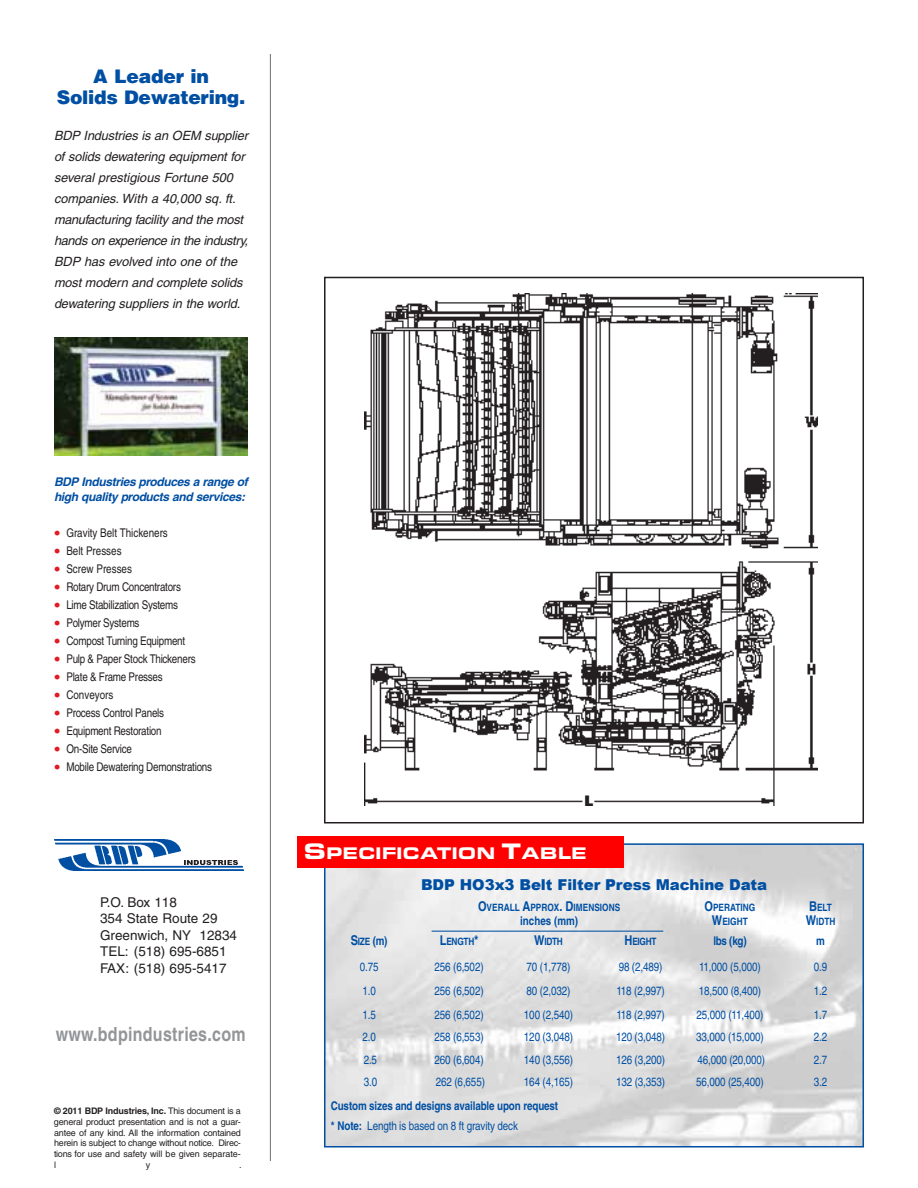
<style>
.page{position:relative;width:918px;height:1188px;background:#fff}
.page>*{position:absolute;margin:0;border:0;box-sizing:border-box;transform-origin:0 0}
.t1{font:700 condensed 19.5px "Helvetica";letter-spacing:.015em;color:#939598}
.t2{font:900 18.75px/21px "Helvetica";letter-spacing:-.015em;color:#004fa3;text-align:center}
.t3{font:17.4px "Eurostile Extended Black DTC";letter-spacing:-.005em;color:#fff}
.t4{font:900 15px "Arial";letter-spacing:-.005em;color:#004fa3}
.t5{font:13.5px/16.5px "Helvetica";color:#231f20}
.t6{font:italic 12.75px/21px "Helvetica";letter-spacing:-.01em;color:#231f20}
.t7{font:condensed 12px "Helvetica";letter-spacing:-.01em;color:#004fa3}
.t8{font:condensed 12px "Helvetica";letter-spacing:-.02em;color:#231f20}
.t9{font:700 condensed 12px/19.5px "Helvetica";letter-spacing:-.01em;color:#004fa3}
.t10{font:italic 700 12px/15px "Helvetica";letter-spacing:-.03em;color:#004fa3}
.t11{font:condensed 12px "Helvetica";color:#231f20}
.t12{font:700 condensed 10.2px "Helvetica";color:#004fa3}
.t13{font:9px/10.8px "Helvetica";color:#231f20;text-align:justify}
.s1{color:#e11b22}
.s2{font-weight:700}
.s3{font-size:23.25px}
.s4{font-size:13.5px}
.s5{font-size:12px}
.s6{font-weight:400}
</style>
<div class="page">
<img style="left:365px;top:294px;width:452px;height:511px">
<div style="left:324px;top:277px;width:540px;height:547px;border:2px solid #231f20"></div>
<img style="left:327px;top:846px;width:534px;height:299px">
<div style="left:324px;top:843px;width:540px;height:305px;border:2px solid #004fa3"></div>
<hr style="left:432px;top:931px;width:231px;height:1px;background:#004fa3">
<div style="left:297px;top:836px;width:327px;height:31px;background:#f00"></div>
<hr style="left:270px;top:54px;width:1px;height:1107px;background:#6d6e71">
<img style="left:54px;top:839px;width:190px;height:32px">
<img style="left:54px;top:338px;width:193px;height:117px">
<img style="left:184px;top:860px;width:54px;height:4px">
<h2 class="t2" style="left:57px;top:65px;width:190px">A Leader in<br>Solids Dewatering.</h2>
<p class="t6" style="left:54px;top:125px;width:196px">BDP Industries is an OEM supplier of solids dewatering equipment for several prestigious Fortune 500 companies. With a 40,000 sq. ft. manufacturing facility and the most hands on experience in the industry, BDP has evolved into one of the most modern and complete solids dewatering suppliers in the world.</p>
<p class="t10" style="left:54px;top:474px;width:195px">BDP Industries produces a range of high quality products and services:</p>
<p class="t11" style="left:54px;top:526px;width:115px"><span class="s1">•</span> Gravity Belt Thickeners</p>
<p class="t11" style="left:54px;top:544px;width:69px"><span class="s1">•</span> Belt Presses</p>
<p class="t11" style="left:54px;top:562px;width:80px"><span class="s1">•</span> Screw Presses</p>
<p class="t8" style="left:54px;top:580px;width:128px"><span class="s1">•</span> Rotary Drum Concentrators</p>
<p class="t8" style="left:54px;top:598px;width:125px"><span class="s1">•</span> Lime Stabilization Systems</p>
<p class="t8" style="left:54px;top:616px;width:87px"><span class="s1">•</span> Polymer Systems</p>
<p class="t8" style="left:54px;top:634px;width:133px"><span class="s1">•</span> Compost Turning Equipment</p>
<p class="t8" style="left:54px;top:652px;width:143px"><span class="s1">•</span> Pulp &amp; Paper Stock Thickeners</p>
<p class="t8" style="left:54px;top:670px;width:110px"><span class="s1">•</span> Plate &amp; Frame Presses</p>
<p class="t11" style="left:54px;top:688px;width:61px"><span class="s1">•</span> Conveyors</p>
<p class="t8" style="left:54px;top:706px;width:112px"><span class="s1">•</span> Process Control Panels</p>
<p class="t8" style="left:54px;top:724px;width:109px"><span class="s1">•</span> Equipment Restoration</p>
<p class="t8" style="left:54px;top:742px;width:79px"><span class="s1">•</span> On-Site Service</p>
<p class="t8" style="left:54px;top:760px;width:160px"><span class="s1">•</span> Mobile Dewatering Demonstrations</p>
<p class="t5" style="left:100px;top:894px;width:138px">P.O. Box 118<br>354 State Route 29<br>Greenwich, NY 12834<br>Tel: (518) 695-6851<br>Fax: (518) 695-5417</p>
<h1 class="t1" style="left:56px;top:1022px;width:191px">www.bdpindustries.com</h1>
<p class="t13" style="left:54px;top:1105px;width:189px"><span class="s2">© 2011 BDP Industries, Inc.</span> This document is a general product presentation and is not a guar&shy;antee of any kind. All the information contained herein is subject to change without notice. Direc&shy;tions for use and safety will be given separate&shy;l</p>
<p class="t13" style="left:146px;top:1159px;width:6px">y</p>
<p class="t13" style="left:239px;top:1159px;width:4px">.</p>
<h3 class="t3" style="left:303px;top:843px;width:285px"><span class="s3">S</span>PECIFICATION <span class="s3">T</span>ABLE</h3>
<p class="t4" style="left:421px;top:874px;width:347px">BDP HO3x3 Belt Filter Press Machine Data</p>
<p class="t12" style="left:478px;top:901px;width:143px"><span class="s4">O</span>VERALL <span class="s4">A</span>PPROX<span class="s4">. D</span>IMENSIONS</p>
<p class="t12" style="left:704px;top:901px;width:52px"><span class="s4">O</span>PERATING</p>
<p class="t12" style="left:809px;top:901px;width:24px"><span class="s4">B</span>ELT</p>
<p class="t9" style="left:520px;top:910px;width:59px">inches (mm)</p>
<p class="t12" style="left:712px;top:915px;width:37px"><span class="s4">W</span>EIGHT</p>
<p class="t12" style="left:806px;top:915px;width:31px"><span class="s4">W</span>IDTH</p>
<p class="t12" style="left:351px;top:935px;width:38px"><span class="s4">S</span>IZE <span class="s5">(</span><span class="s5">m</span><span class="s5">)</span></p>
<p class="t12" style="left:440px;top:935px;width:40px"><span class="s4">L</span>ENGTH<span class="s4">*</span></p>
<p class="t12" style="left:534px;top:935px;width:30px"><span class="s4">W</span>IDTH</p>
<p class="t12" style="left:625px;top:935px;width:33px"><span class="s4">H</span>EIGHT</p>
<p class="t9" style="left:713px;top:931px;width:35px">lbs (kg)</p>
<p class="t9" style="left:816px;top:931px;width:10px">m</p>
<p class="t7" style="left:360px;top:960px;width:20px">0.75</p>
<p class="t7" style="left:435px;top:960px;width:51px">256 (6,502)</p>
<p class="t7" style="left:527px;top:960px;width:45px">70 (1,778)</p>
<p class="t7" style="left:619px;top:960px;width:45px">98 (2,489)</p>
<p class="t7" style="left:699px;top:960px;width:63px">11,000 (5,000)</p>
<p class="t7" style="left:814px;top:960px;width:15px">0.9</p>
<p class="t7" style="left:362px;top:984px;width:15px">1.0</p>
<p class="t7" style="left:435px;top:984px;width:51px">256 (6,502)</p>
<p class="t7" style="left:527px;top:984px;width:45px">80 (2,032)</p>
<p class="t7" style="left:616px;top:984px;width:50px">118 (2,997)</p>
<p class="t7" style="left:699px;top:984px;width:64px">18,500 (8,400)</p>
<p class="t7" style="left:814px;top:984px;width:15px">1.2</p>
<p class="t7" style="left:362px;top:1008px;width:15px">1.5</p>
<p class="t7" style="left:435px;top:1008px;width:51px">256 (6,502)</p>
<p class="t7" style="left:524px;top:1008px;width:51px">100 (2,540)</p>
<p class="t7" style="left:616px;top:1008px;width:50px">118 (2,997)</p>
<p class="t7" style="left:696px;top:1008px;width:68px">25,000 (11,400)</p>
<p class="t7" style="left:814px;top:1008px;width:15px">1.7</p>
<p class="t7" style="left:362px;top:1030px;width:15px">2.0</p>
<p class="t7" style="left:435px;top:1030px;width:51px">258 (6,553)</p>
<p class="t7" style="left:524px;top:1030px;width:51px">120 (3,048)</p>
<p class="t7" style="left:616px;top:1030px;width:51px">120 (3,048)</p>
<p class="t7" style="left:696px;top:1030px;width:69px">33,000 (15,000)</p>
<p class="t7" style="left:814px;top:1030px;width:15px">2.2</p>
<p class="t7" style="left:364px;top:1053px;width:15px">2.5</p>
<p class="t7" style="left:435px;top:1053px;width:51px">260 (6,604)</p>
<p class="t7" style="left:524px;top:1053px;width:51px">140 (3,556)</p>
<p class="t7" style="left:616px;top:1053px;width:51px">126 (3,200)</p>
<p class="t7" style="left:697px;top:1053px;width:69px">46,000 (20,000)</p>
<p class="t7" style="left:814px;top:1053px;width:15px">2.7</p>
<p class="t7" style="left:364px;top:1075px;width:15px">3.0</p>
<p class="t7" style="left:436px;top:1075px;width:51px">262 (6,655)</p>
<p class="t7" style="left:524px;top:1075px;width:51px">164 (4,165)</p>
<p class="t7" style="left:616px;top:1075px;width:51px">132 (3,353)</p>
<p class="t7" style="left:696px;top:1075px;width:69px">56,000 (25,400)</p>
<p class="t7" style="left:814px;top:1075px;width:15px">3.2</p>
<p class="t9" style="left:331px;top:1096px;width:229px">Custom sizes and designs available upon request * Note: <span class="s6">Length is based on 8 ft gravity deck</span></p>
</div>
